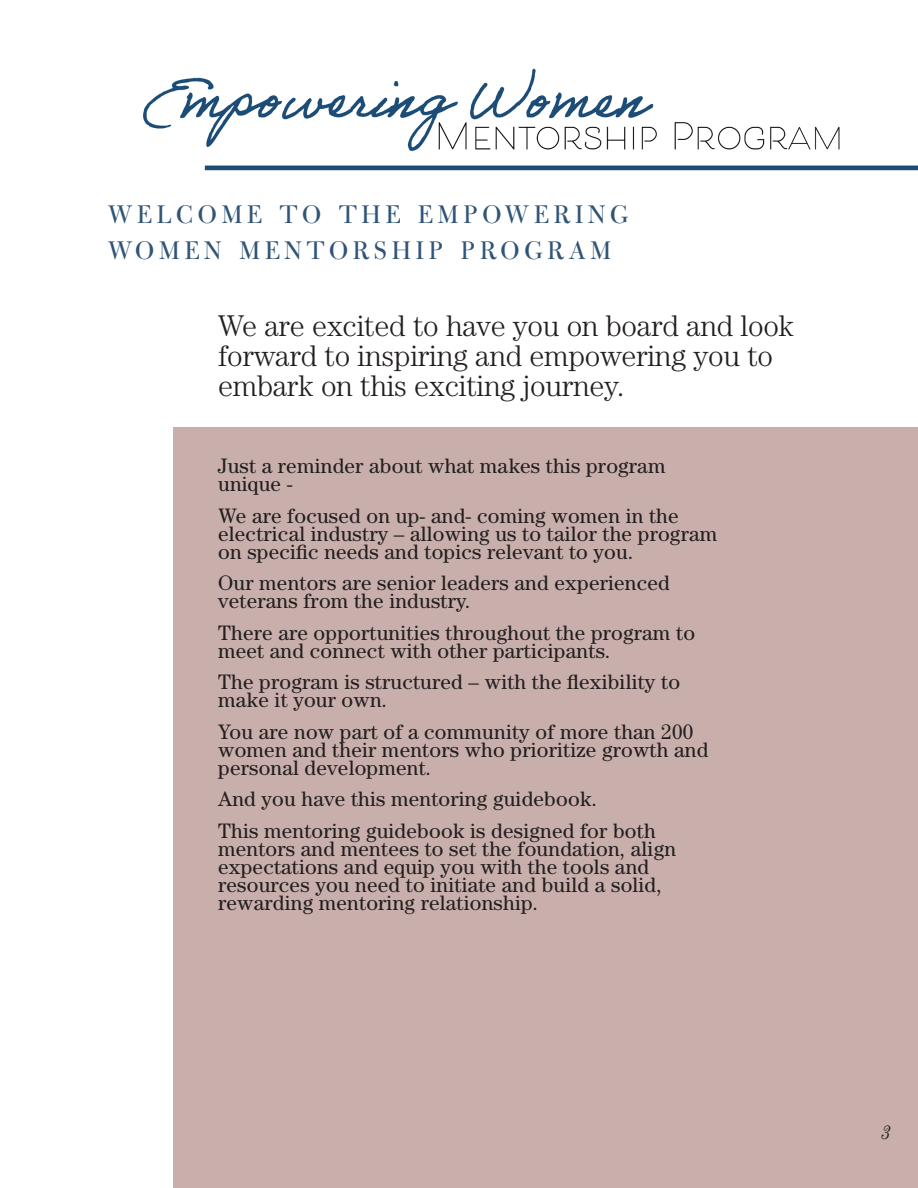
<style>
.page{position:relative;width:918px;height:1188px;background:#fff}
.page>*{position:absolute;margin:0;border:0;box-sizing:border-box;transform-origin:0 0}
.t1{font:300 30px/30px "Century Std";letter-spacing:-.01em;color:#231f20}
.t2{font:28.35px/36px "Bulmer MT Std Display";letter-spacing:.17em;color:#2f5477}
.t3{font:21px/18px "Century Std";letter-spacing:.01em;color:#231f20}
.t4{font:italic 300 condensed 19.5px "Century Std";color:#231f20}
</style>
<div class="page">
<div style="left:173px;top:428px;width:745px;height:760px;background:#c9afac"></div>
<img style="left:143px;top:68px;width:775px;height:103px">
<h2 class="t2" style="left:108px;top:197px;width:522px">WELCOME TO THE EMPOWERING<br>WOMEN MENTORSHIP PROGRAM</h2>
<h1 class="t1" style="left:218px;top:310px;width:578px">We are excited to have you on board and look forward to inspiring and empowering you to embark on this exciting journey.</h1>
<p class="t3" style="left:218px;top:457px;width:449px">Just a reminder about what makes this program unique -</p>
<p class="t3" style="left:218px;top:506px;width:501px">We are focused on up- and- coming women in the electrical industry – allowing us to tailor the program on specific needs and topics relevant to you.</p>
<p class="t3" style="left:218px;top:574px;width:453px">Our mentors are senior leaders and experienced veterans from the industry.</p>
<p class="t3" style="left:218px;top:623px;width:478px">There are opportunities throughout the program to meet and connect with other participants.</p>
<p class="t3" style="left:218px;top:673px;width:463px">The program is structured – with the flexibility to make it your own.</p>
<p class="t3" style="left:218px;top:722px;width:492px">You are now part of a community of more than 200 women and their mentors who prioritize growth and personal development.</p>
<p class="t3" style="left:218px;top:783px;width:439px;line-height:31.5px">And you have this mentoring guidebook.<br>This mentoring guidebook is designed for both</p>
<p class="t3" style="left:218px;top:839px;width:459px">mentors and mentees to set the foundation, align expectations and equip you with the tools and resources you need to initiate and build a solid, rewarding mentoring relationship.</p>
<p class="t4" style="left:882px;top:1121px;width:10px">3</p>
</div>
